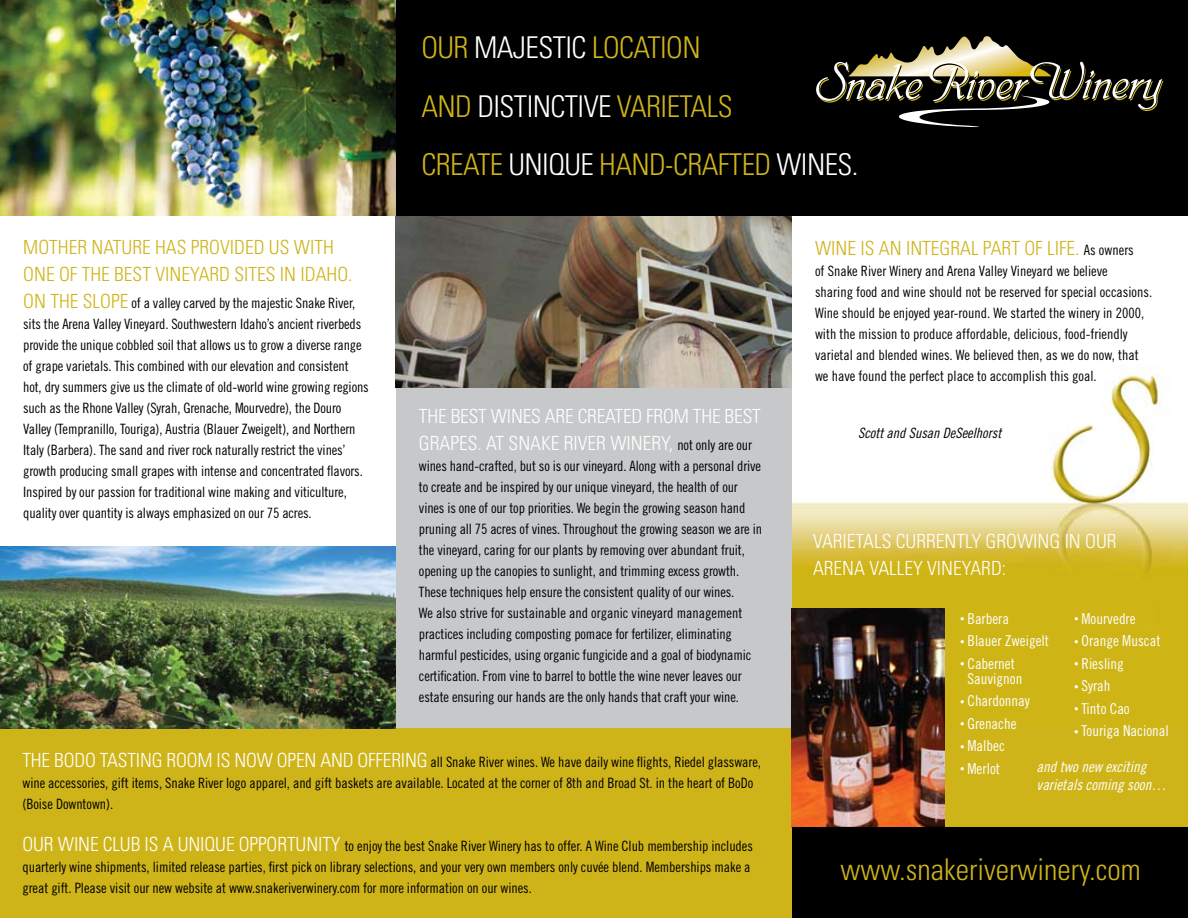
<style>
.page{position:relative;width:1188px;height:918px;background:#fff}
.page>*{position:absolute;margin:0;border:0;box-sizing:border-box;transform-origin:0 0}
.t1{font:300 condensed 30px/58.5px "Univers";letter-spacing:-.02em;color:#cfb419}
.t2{font:300 condensed 19.5px/27px "Univers";color:#fff}
.t3{font:300 condensed 19.5px/27px "Univers";color:#cfb419}
.t4{font:15px/15px "Trade Gothic Cond Eighteen";color:#fff;text-align:center}
.t5{font:15px/18px "Trade Gothic Cond Eighteen Obl";color:#fff}
.t6{font:14.25px/21px "Trade Gothic Cond Eighteen";letter-spacing:-.01em;color:#000}
.t7{font:14.25px "Trade Gothic Cond Eighteen Obl";color:#000}
.s1{color:#fff}
.s2{font-family:"Univers";font-weight:300;font-stretch:condensed;font-size:19.5px;color:#cfb419}
.s3{font-family:"Trade Gothic Cond Eighteen";font-weight:400;font-stretch:normal;font-size:14.25px;color:#000}
.s4{font-family:"Univers";font-weight:300;font-stretch:condensed;font-size:19.5px;color:#fff}
.s5{font-size:9px}
</style>
<div class="page">
<div style="left:352px;top:0;width:836px;height:216px;background:#000"></div>
<img style="left:792px;top:364px;width:396px;height:364px">
<div style="left:396px;top:216px;width:396px;height:517px;background:#c6c8ca"></div>
<div style="left:0;top:728px;width:1188px;height:190px;background:#cfb419"></div>
<img style="left:0;top:546px;width:395px;height:183px">
<img style="left:396px;top:216px;width:396px;height:171px">
<img style="left:792px;top:608px;width:153px;height:219px">
<svg style="left:816px;top:36px;width:347px;height:91px"></svg>
<div style="left:792px;top:827px;width:396px;height:91px;background:#000"></div>
<img style="left:0;top:0;width:396px;height:216px">
<h1 class="t1" style="left:422px;top:18px;width:439px">OUR <span class="s1">MAJESTIC</span> LOCATION<br>AND <span class="s1">DISTINCTIVE</span> VARIETALS<br>CREATE <span class="s1">UNIQUE</span> HAND-CRAFTED <span class="s1">WINES.</span></h1>
<h2 class="t3" style="left:23px;top:233px;width:331px">MOTHER NATURE HAS PROVIDED US WITH<br>ONE OF THE BEST VINEYARD SITES IN I DAHO.</h2>
<p class="t6" style="left:23px;top:292px;width:347px"><span class="s2">ON THE SLOPE</span> of a valley carved by the majestic Snake River, sits the Arena Valley Vineyard. Southwestern Idaho’s ancient riverbeds provide the unique cobbled soil that allows us to grow a diverse range of grape varietals. This combined with our elevation and consistent hot, dry summers give us the climate of old-world wine growing regions such as the Rhone Valley (Syrah, Grenache, Mourvedre), the Douro Valley (Tempranillo, Touriga), Austria (Blauer Zweigelt), and Northern Italy (Barbera). The sand and river rock naturally restrict the vines’ growth producing small grapes with intense and concentrated flavors.<br>Inspired by our passion for traditional wine making and viticulture, quality over quantity is always emphasized on our 75 acres.</p>
<h2 class="t2" style="left:419px;top:403px;width:343px">TH E BEST WINES ARE CREATED FROM THE BEST<br>GRAPES. AT SNAKE RIVER WINERY, <span class="s3">not only are our</span></h2>
<p class="t6" style="left:419px;top:456px;width:345px">wines hand-crafted, but so is our vineyard. Along with a personal drive to create and be inspired by our unique vineyard, the health of our vines is one of our top priorities. We begin the growing season hand pruning all 75 acres of vines. Throughout the growing season we are in the vineyard, caring for our plants by removing over abundant fruit, opening up the canopies to sunlight, and trimming excess growth.<br>These techniques help ensure the consistent quality of our wines.<br>We also strive for sustainable and organic vineyard management practices including composting pomace for fertilizer, eliminating harmful pesticides, using organic fungicide and a goal of biodynamic certification. From vine to barrel to bottle the wine never leaves our estate ensuring our hands are the only hands that craft your wine.</p>
<p class="t6" style="left:22px;top:751px;width:740px"><span class="s4">TH E BODO TASTING ROOM IS NOW OPEN AND OFFERING</span> all Snake River wines. We have daily wine flights, Riedel glassware, wine accessories, gift items, Snake River logo apparel, and gift baskets are available. Located at the corner of 8th and Broad St. in the heart of BoDo (Boise Downtown).</p>
<p class="t6" style="left:22px;top:835px;width:732px"><span class="s4">OUR WINE CLUB IS A UNIQUE OPPORTUNITY</span> to enjoy the best Snake River Winery has to offer. A Wine Club membership includes quarterly wine shipments, limited release parties, first pick on library selections, and your very own members only cuvée blend. Memberships make a great gift. Please visit our new website at www.snakeriverwinery.com for more information on our wines.</p>
<h2 class="t3" style="left:815px;top:234px;width:320px">WINE IS AN INTEGRAL PART OF LIFE. <span class="s3">As owners</span></h2>
<p class="t6" style="left:815px;top:260px;width:339px">of Snake River Winery and Arena Valley Vineyard we believe<br>sharing food and wine should not be reserved for special occasions.<br>Wine should be enjoyed year-round. We started the winery in 2000, with the mission to produce affordable, delicious, food-friendly varietal and blended wines. We believed then, as we do now, that we have found the perfect place to accomplish this goal.</p>
<p class="t7" style="left:858px;top:425px;width:145px">Scott and Susan DeSeelhorst</p>
<h2 class="t2" style="left:813px;top:528px;width:305px">VARIETALS CURRENTLY GROWING IN OUR<br>ARENA VALLEY VINEYARD:</h2>
<p class="t4" style="left:960px;top:611px;width:51px"><span class="s5">•</span> Barbera</p>
<p class="t4" style="left:960px;top:633px;width:91px"><span class="s5">•</span> Blauer Zweigelt</p>
<p class="t4" style="left:960px;top:656px;width:64px"><span class="s5">•</span> Cabernet<br>Sauvignon</p>
<p class="t4" style="left:960px;top:693px;width:71px"><span class="s5">•</span> Chardonnay</p>
<p class="t4" style="left:960px;top:716px;width:58px"><span class="s5">•</span> Grenache</p>
<p class="t4" style="left:960px;top:738px;width:46px"><span class="s5">•</span> Malbec</p>
<p class="t4" style="left:960px;top:761px;width:42px"><span class="s5">•</span> Merlot</p>
<p class="t4" style="left:1074px;top:611px;width:63px"><span class="s5">•</span> Mourvedre</p>
<p class="t4" style="left:1074px;top:633px;width:88px"><span class="s5">•</span> Orange Muscat</p>
<p class="t4" style="left:1074px;top:656px;width:51px"><span class="s5">•</span> Riesling</p>
<p class="t4" style="left:1074px;top:678px;width:38px"><span class="s5">•</span> Syrah</p>
<p class="t4" style="left:1074px;top:701px;width:57px"><span class="s5">•</span> Tinto Cao</p>
<p class="t4" style="left:1074px;top:723px;width:96px"><span class="s5">•</span> Touriga Nacional</p>
<p class="t5" style="left:1036px;top:758px;width:131px">and two new exciting varietals coming soon…</p>
<h1 class="t1" style="left:841px;top:840px;width:302px">WWW.SNAKERIVERWINERY.COM</h1>
</div>
